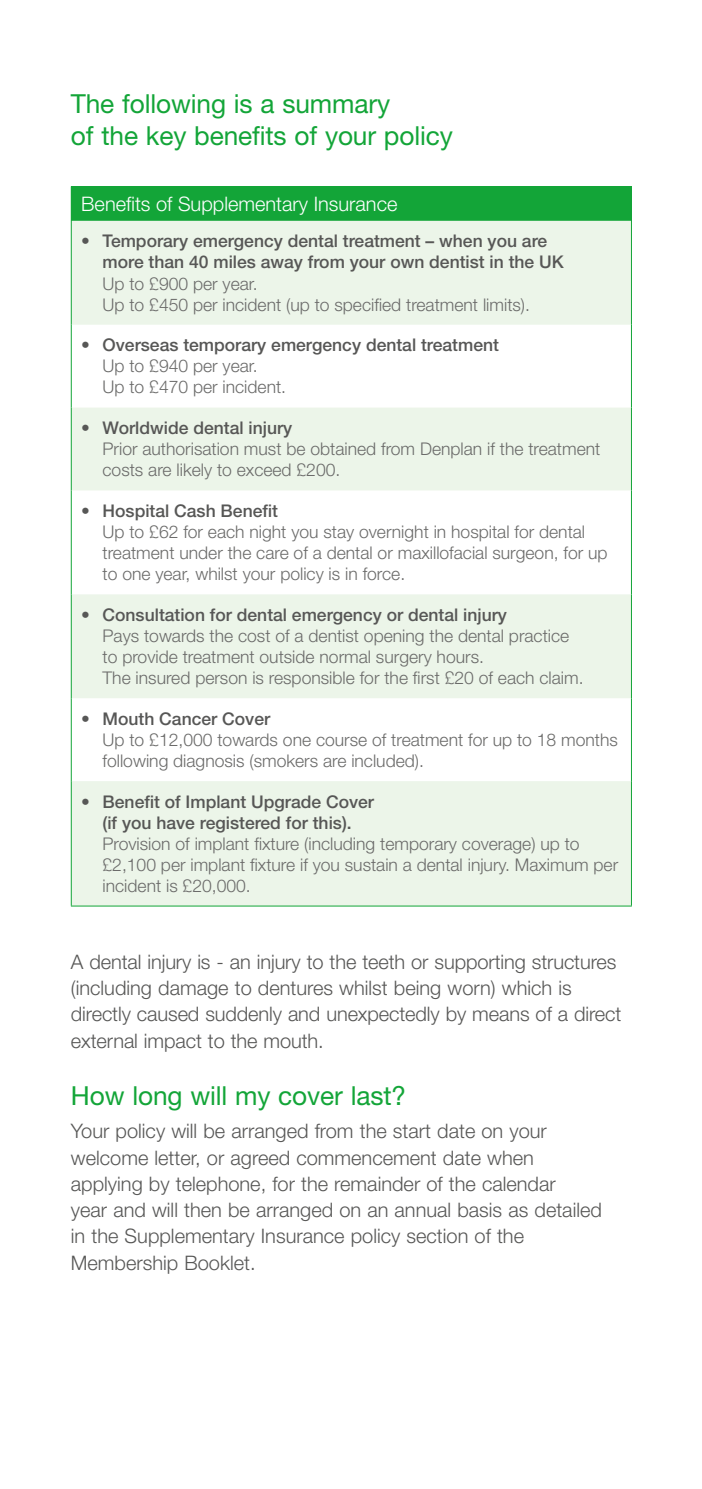
<style>
.page{position:relative;width:702px;height:1489px;background:#fff}
.page>*{position:absolute;margin:0;border:0;box-sizing:border-box;transform-origin:0 0}
.t1{font:26.25px/32.5px "Helvetica Neue LT Std";letter-spacing:-.005em;color:#13a538}
.t2{font:300 20px/26.2px "Helvetica Neue LT Std";color:#575756}
.t3{font:300 20px "Helvetica Neue LT Std";color:#fff}
.t4{font:300 17.5px/21px "Helvetica Neue LT Std";color:#6b6b6a}
.t5{font:500 17.5px/21px "Helvetica Neue LT Std";color:#575756}
</style>
<div class="page">
<div style="left:71px;top:186px;width:560px;height:35px;background:#13a538"></div>
<svg style="left:72px;top:221px;width:559px;height:684px;fill:#ecf5e9"></svg>
<hr style="left:631px;top:187px;width:1px;height:34px;background:#13a538">
<hr style="left:71px;top:221px;width:1px;height:104px;background:#13a538">
<hr style="left:631px;top:221px;width:1px;height:104px;background:#13a538">
<hr style="left:71px;top:325px;width:1px;height:82px;background:#13a538">
<hr style="left:631px;top:325px;width:1px;height:82px;background:#13a538">
<hr style="left:71px;top:407px;width:1px;height:83px;background:#13a538">
<hr style="left:631px;top:407px;width:1px;height:83px;background:#13a538">
<hr style="left:71px;top:490px;width:1px;height:104px;background:#13a538">
<hr style="left:631px;top:490px;width:1px;height:104px;background:#13a538">
<hr style="left:71px;top:594px;width:1px;height:104px;background:#13a538">
<hr style="left:631px;top:594px;width:1px;height:104px;background:#13a538">
<hr style="left:71px;top:698px;width:1px;height:83px;background:#13a538">
<hr style="left:631px;top:698px;width:1px;height:83px;background:#13a538">
<hr style="left:71px;top:781px;width:1px;height:124px;background:#13a538">
<hr style="left:631px;top:781px;width:1px;height:124px;background:#13a538">
<hr style="left:71px;top:905px;width:560px;height:1px;background:#13a538">
<h1 class="t1" style="left:71px;top:87px;width:383px">The following is a summary<br>of the key benefits of your policy</h1>
<p class="t3" style="left:81px;top:191px;width:317px">Benefits of Supplementary Insurance</p>
<p class="t5" style="left:103px;top:230px;width:463px;text-indent:-21px">• Temporary emergency dental treatment – when you are more than 40 miles away from your own dentist in the UK</p>
<p class="t4" style="left:103px;top:272px;width:429px">Up to £900 per year.<br>Up to £450 per incident (up to specified treatment limits).</p>
<p class="t5" style="left:81px;top:334px;width:419px">• Overseas temporary emergency dental treatment</p>
<p class="t4" style="left:103px;top:355px;width:185px">Up to £940 per year.<br>Up to £470 per incident.</p>
<p class="t5" style="left:81px;top:417px;width:212px">• Worldwide dental injury</p>
<p class="t4" style="left:103px;top:438px;width:499px">Prior authorisation must be obtained from Denplan if the treatment costs are likely to exceed £200.</p>
<p class="t5" style="left:81px;top:500px;width:198px">• Hospital Cash Benefit</p>
<p class="t4" style="left:103px;top:521px;width:506px">Up to £62 for each night you stay overnight in hospital for dental treatment under the care of a dental or maxillofacial surgeon, for up to one year, whilst your policy is in force.</p>
<p class="t5" style="left:81px;top:604px;width:427px">• Consultation for dental emergency or dental injury</p>
<p class="t4" style="left:103px;top:625px;width:482px">Pays towards the cost of a dentist opening the dental practice to provide treatment outside normal surgery hours.<br>The insured person is responsible for the first £20 of each claim.</p>
<p class="t5" style="left:81px;top:708px;width:190px">• Mouth Cancer Cover</p>
<p class="t4" style="left:103px;top:728px;width:517px">Up to £12,000 towards one course of treatment for up to 18 months following diagnosis (smokers are included).</p>
<p class="t5" style="left:81px;top:791px;width:294px;text-align:center">• Benefit of Implant Upgrade Cover (if you have registered for this).</p>
<p class="t4" style="left:103px;top:832px;width:517px">Provision of implant fixture (including temporary coverage) up to £2,100 per implant fixture if you sustain a dental injury. Maximum per incident is £20,000.</p>
<p class="t2" style="left:71px;top:948px;width:552px">A dental injury is - an injury to the teeth or supporting structures (including damage to dentures whilst being worn) which is directly caused suddenly and unexpectedly by means of a direct external impact to the mouth.</p>
<h1 class="t1" style="left:71px;top:1078px;width:337px">How long will my cover last?</h1>
<p class="t2" style="left:71px;top:1117px;width:532px">Your policy will be arranged from the start date on your welcome letter, or agreed commencement date when applying by telephone, for the remainder of the calendar<br>year and will then be arranged on an annual basis as detailed in the Supplementary Insurance policy section of the Membership Booklet.</p>
</div>
